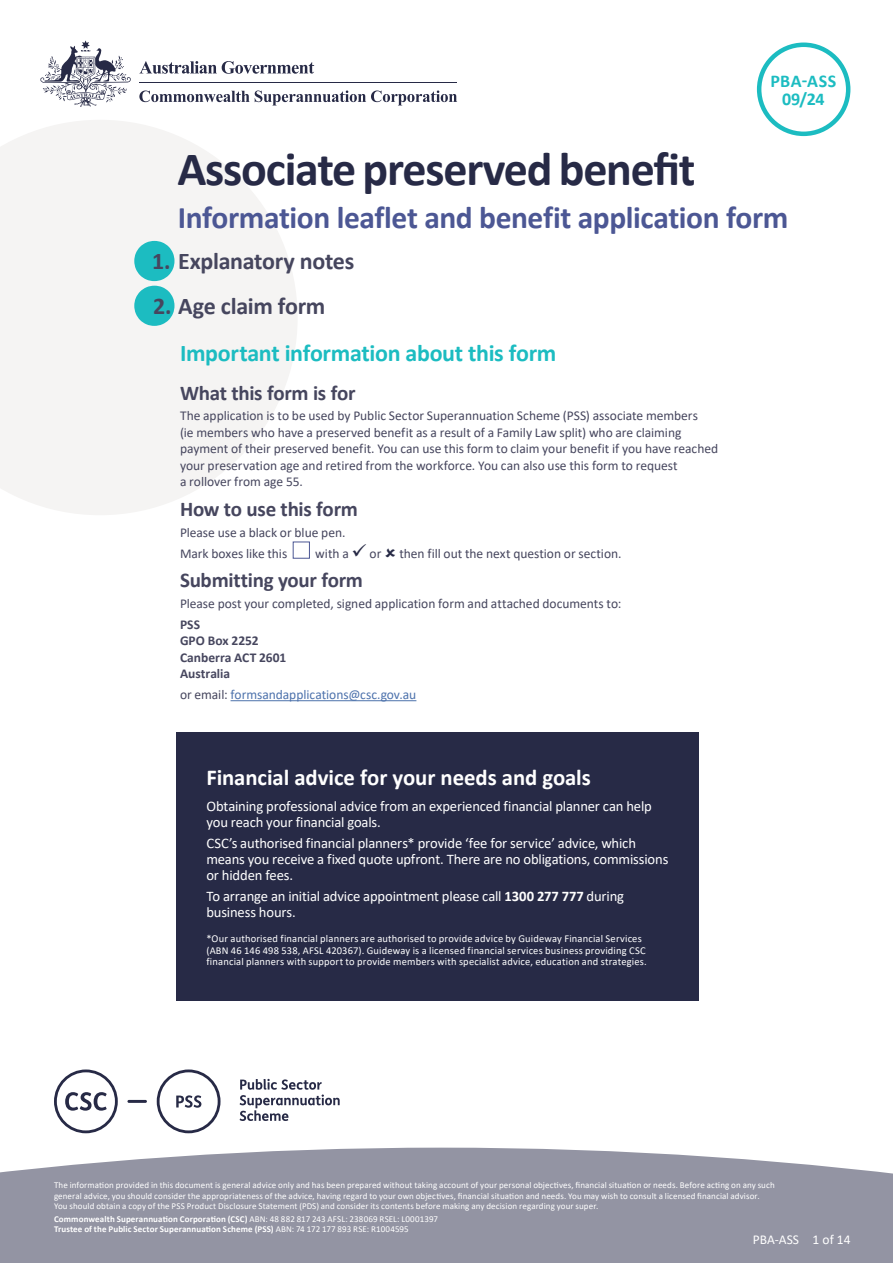
<style>
.page{position:relative;width:893px;height:1263px;background:#fff}
.page>*{position:absolute;margin:0;border:0;box-sizing:border-box;transform-origin:0 0}
._01_H1_Smallest{font:700 48px "Calibri";letter-spacing:-.025em;color:#272a46}
._03_Sign{font:700 31.5px "Calibri";letter-spacing:-.015em;color:#4c5794}
._02_H2_numbers{font:700 24px "Calibri";letter-spacing:-.015em;color:#46465e}
._02_H2{font:700 24px "Calibri";letter-spacing:-.015em;color:#1cbcc1}
._07_Breakout_Heading{font:700 22.8px "Calibri";letter-spacing:-.005em;color:#fff}
._03_H3{font:700 21px "Calibri";letter-spacing:-.01em;color:#46465e}
._08_Body_Text_wide_column{font:700 21px "Calibri";letter-spacing:-.01em;color:#46465e}
._03_Code_Date{font:700 18px "Calibri";letter-spacing:.02em;color:#1cbcc1}
._08_Breakout_Body{font:14.55px/16.2px "Calibri";letter-spacing:-.01em;color:#fff}
._08_Body_Text_wide_column-2{font:13.5px/16.5px "Calibri";letter-spacing:-.005em;color:#46465e}
._08_Body_Text{font:13.5px "Calibri";color:#46465e}
._08_Body_Text-2{font:13.5px "Calibri";letter-spacing:-.005em;color:#4d72ac}
._08_Body_Text-3{font:700 13.5px/16.5px "Calibri";color:#46465e}
.t1{font:13.5px "Calibri";color:#fff}
._11_Disclaimer_Text{font:10.5px/11.6px "Calibri";letter-spacing:.015em;color:#fff}
.t2{font:9px/10.5px "Calibri";letter-spacing:.01em;color:#fff}
.t3{font:700 9px/10.5px "Calibri";letter-spacing:.015em;color:#fff}
.s1{font-size:114px;color:#1cbcc1}
.s2{color:#272a46}
.s3{color:#46465e}
.s4{font-weight:700}
.s5{font-weight:400}
</style>
<div class="page">
<svg style="left:0;top:1148px;width:893px;height:115px;background:#9a9ba9"></svg>
<svg style="left:40px;top:40px;width:91px;height:67px"></svg>
<hr style="left:139px;top:82px;width:318px;height:1px;background:#272a46">
<svg style="left:139px;top:90px;width:318px;height:15px"></svg>
<svg style="left:139px;top:61px;width:175px;height:13px"></svg>
<hr style="left:127px;top:1100px;width:20px;height:3px;background:#272a46">
<svg style="left:54px;top:1069px;width:64px;height:64px"></svg>
<svg style="left:240px;top:1079px;width:100px;height:42px"></svg>
<svg style="left:157px;top:1069px;width:63px;height:64px"></svg>
<svg style="left:0;top:120px;width:297px;height:395px;fill:#f5f4f3"></svg>
<hr style="left:231px;top:700px;width:185px;height:1px;background:#4d72ac">
<div style="left:293px;top:542px;width:17px;height:16px;border:1px solid #4c5794"></div>
<div style="left:757px;top:43px;width:93px;height:93px;border:4px solid #1cbcc1;border-radius:50%"></div>
<div style="left:177px;top:732px;width:522px;height:269px;background:#272a46"></div>
<p class="_03_Code_Date" style="left:770px;top:68px;width:68px">PBA-ASS</p>
<p class="_03_Code_Date" style="left:782px;top:86px;width:44px">09/24</p>
<p class="_01_H1_Smallest" style="left:177px;top:135px;width:520px">Associate preserved benefit</p>
<p class="_03_Sign" style="left:178px;top:195px;width:612px">Information leaflet and benefit application form</p>
<p class="_02_H2_numbers" style="left:126px;top:244px;width:230px"><span class="s1">•</span>1. Explanatory notes</p>
<p class="_02_H2_numbers" style="left:126px;top:289px;width:201px"><span class="s1">•</span>2. Age claim form</p>
<p class="_02_H2" style="left:180px;top:336px;width:378px">Important information about this form</p>
<p class="_03_H3" style="left:180px;top:378px;width:177px">What this form is for</p>
<p class="_08_Body_Text_wide_column-2" style="left:180px;top:407px;width:540px">The application is to be used by Public Sector Superannuation Scheme (PSS) associate members<br>(ie members who have a preserved benefit as a result of a Family Law split) who are claiming payment of their preserved benefit. You can use this form to claim your benefit if you have reached your preservation age and retired from the workforce. You can also use this form to request<br>a rollover from age 55.</p>
<p class="_08_Body_Text_wide_column" style="left:180px;top:494px;width:179px">How to use this form</p>
<p class="_08_Body_Text" style="left:180px;top:523px;width:167px">Please use a black or blue pen.</p>
<p class="_08_Body_Text" style="left:180px;top:544px;width:109px">Mark boxes like this</p>
<p class="_08_Body_Text" style="left:315px;top:544px;width:68px">with a <span class="s2">✓</span> or</p>
<p class="_08_Body_Text" style="left:399px;top:544px;width:224px">then fill out the next question or section.</p>
<p class="_03_H3" style="left:180px;top:566px;width:185px">Submitting your form</p>
<p class="_08_Body_Text" style="left:180px;top:594px;width:443px">Please post your completed, signed application form and attached documents to:</p>
<p class="_08_Body_Text-3" style="left:180px;top:616px;width:108px">PSS<br>GPO Box 2252<br>Canberra ACT 2601<br>Australia</p>
<p class="_08_Body_Text-2" style="left:180px;top:685px;width:238px"><span class="s3">or email:</span> formsandapplications@csc.gov.au</p>
<p class="_07_Breakout_Heading" style="left:206px;top:761px;width:386px">Financial advice for your needs and goals</p>
<p class="_08_Breakout_Body" style="left:206px;top:797px;width:447px">Obtaining professional advice from an experienced financial planner can help you reach your financial goals.</p>
<p class="_08_Breakout_Body" style="left:206px;top:834px;width:463px">CSC’s authorised financial planners* provide ‘fee for service’ advice, which means you receive a fixed quote upfront. There are no obligations, commissions or hidden fees.</p>
<p class="_08_Breakout_Body" style="left:206px;top:888px;width:419px">To arrange an initial advice appointment please call <span class="s4">1300 277 777</span> during business hours.</p>
<p class="_11_Disclaimer_Text" style="left:206px;top:932px;width:442px">*Our authorised financial planners are authorised to provide advice by Guideway Financial Services (ABN 46 146 498 538, AFSL 420367). Guideway is a licensed financial services business providing CSC financial planners with support to provide members with specialist advice, education and strategies.</p>
<p class="t2" style="left:54px;top:1180px;width:722px">The information provided in this document is general advice only and has been prepared without taking account of your personal objectives, financial situation or needs. Before acting on any such general advice, you should consider the appropriateness of the advice, having regard to your own objectives, financial situation and needs. You may wish to consult a licensed financial advisor.<br>You should obtain a copy of the PSS Product Disclosure Statement (PDS) and consider its contents before making any decision regarding your super.</p>
<p class="t3" style="left:54px;top:1213px;width:386px">Commonwealth Superannuation Corporation (CSC) <span class="s5">ABN: 48 882 817 243 AFSL: 238069 RSEL: L0001397<br></span>Trustee of the Public Sector Superannuation Scheme (PSS) <span class="s5">ABN: 74 172 177 893 RSE: R1004595</span></p>
<h3 class="t1" style="left:753px;top:1230px;width:99px">PBA-ASS 1 of 14</h3>
</div>
